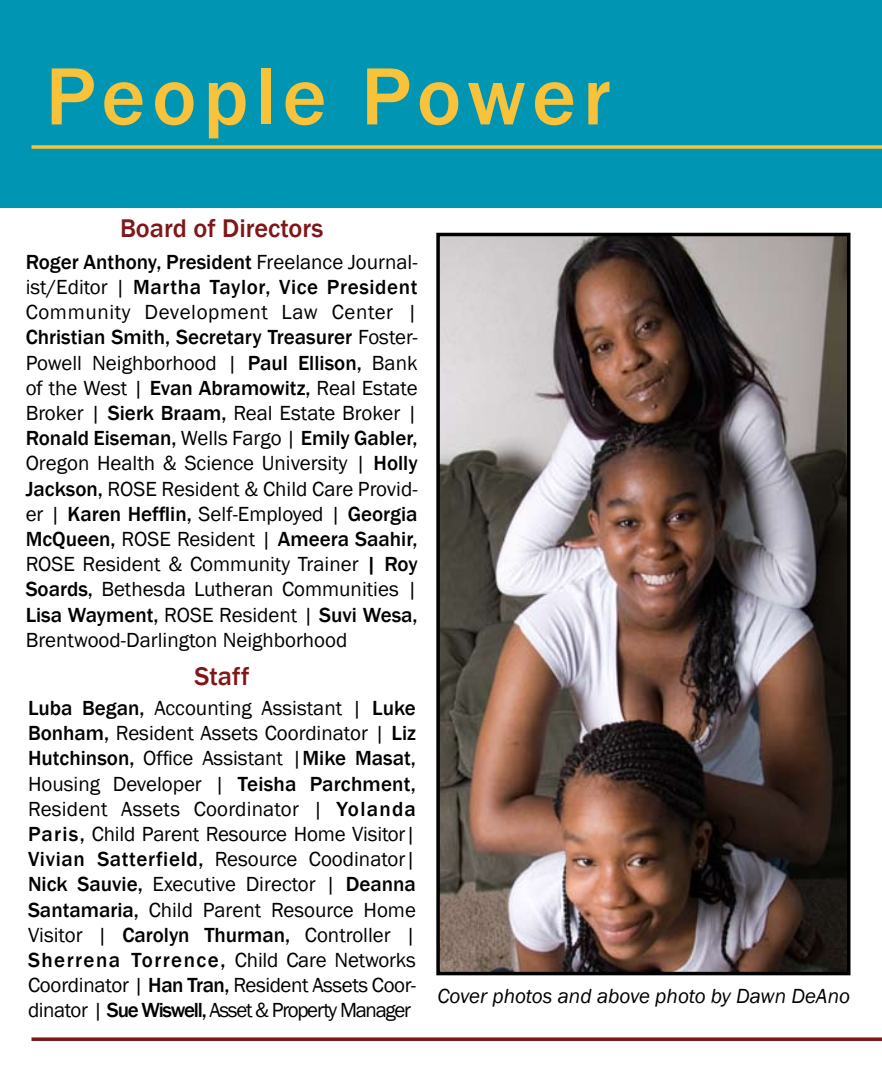
<style>
.page{position:relative;width:882px;height:1071px;background:#fff}
.page>*{position:absolute;margin:0;border:0;box-sizing:border-box;transform-origin:0 0}
.t1{font:500 84px "Franklin Gothic";letter-spacing:.08em;color:#f8c23a}
.t2{font:500 26.25px "Franklin Gothic";color:#7f1618}
.t3{font:21px/25.2px "Franklin Gothic";letter-spacing:-.015em;color:#000;text-align:justify}
.t4{font:italic 21px "Franklin Gothic";color:#000}
.s1{font-weight:500}
</style>
<div class="page">
<div style="left:0;top:0;width:882px;height:208px;background:#0095b3"></div>
<img style="left:441px;top:238px;width:404px;height:732px">
<div style="left:436px;top:233px;width:414px;height:742px;border:4px solid #000"></div>
<svg style="left:32px;top:1037px;width:850px;height:4px;background:#8e3234"></svg>
<svg style="left:32px;top:145px;width:850px;height:4px;background:#d9bc48"></svg>
<h1 class="t1" style="left:46px;top:44px;width:567px">People Power</h1>
<p class="t2" style="left:120px;top:212px;width:205px">Board of Directors</p>
<p class="t3" style="left:26px;top:250px;width:394px"><span class="s1">Roger Anthony, President</span> Freelance Journal&shy;ist/Editor | <span class="s1">Martha Taylor, Vice President </span>Community Development Law Center | <span class="s1">Christian Smith, Secretary Treasurer</span> Foster-Powell Neighborhood | <span class="s1">Paul Ellison,</span> Bank of the West | <span class="s1">Evan Abramowitz,</span> Real Estate Broker | <span class="s1">Sierk Braam,</span> Real Estate Broker | <span class="s1">Ronald Eiseman,</span> Wells Fargo | <span class="s1">Emily Gabler, </span>Oregon Health &amp; Science University | <span class="s1">Holly Jackson,</span> ROSE Resident &amp; Child Care Provid&shy;er | <span class="s1">Karen Hefflin,</span> Self-Employed | <span class="s1">Georgia McQueen,</span> ROSE Resident | <span class="s1">Ameera Saahir, </span>ROSE Resident &amp; Community Trainer <span class="s1">| Roy Soards,</span> Bethesda Lutheran Communities | <span class="s1">Lisa Wayment,</span> ROSE Resident | <span class="s1">Suvi Wesa, </span>Brentwood-Darlington Neighborhood</p>
<p class="t2" style="left:195px;top:660px;width:56px">Staff</p>
<p class="t3" style="left:28px;top:696px;width:389px"><span class="s1">Luba Began,</span> Accounting Assistant | <span class="s1">Luke Bonham,</span> Resident Assets Coordinator | <span class="s1">Liz Hutchinson,</span> Office Assistant |<span class="s1">Mike Masat, </span>Housing Developer | <span class="s1">Teisha Parchment, </span>Resident Assets Coordinator | <span class="s1">Yolanda Paris,</span> Child Parent Resource Home Visitor| <span class="s1">Vivian Satterfield,</span> Resource Coodinator| <span class="s1">Nick Sauvie,</span> Executive Director | <span class="s1">Deanna Santamaria,</span> Child Parent Resource Home Visitor | <span class="s1">Carolyn Thurman,</span> Controller | <span class="s1">Sherrena Torrence,</span> Child Care Networks Coordinator | <span class="s1">Han Tran,</span> Resident Assets Coor&shy;dinator | <span class="s1">Sue Wiswell,</span> Asset &amp; Property Manager</p>
<p class="t4" style="left:438px;top:983px;width:414px">Cover photos and above photo by Dawn DeAno</p>
</div>
